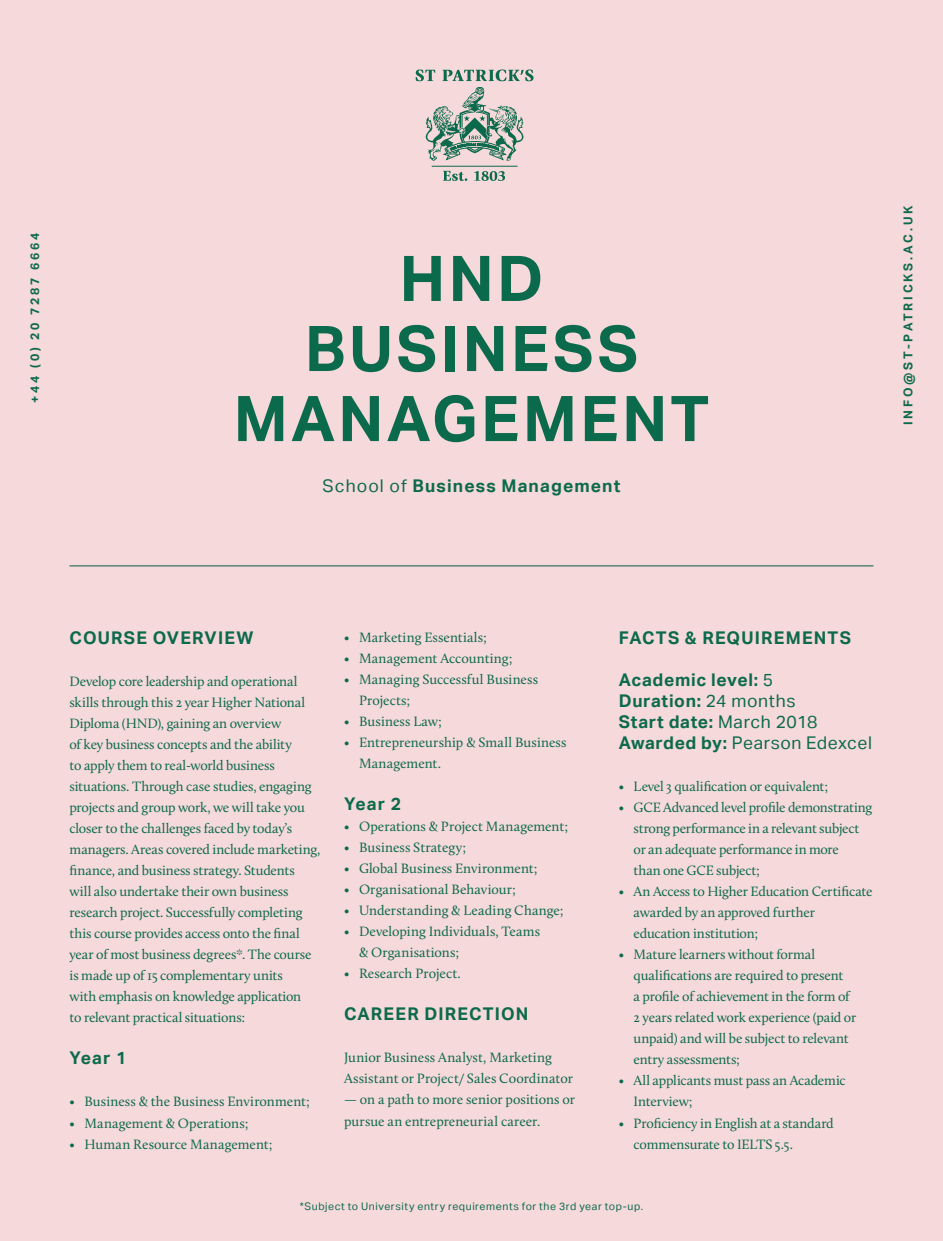
<style>
.page{position:relative;width:943px;height:1241px;background:#fff}
.page>*{position:absolute;margin:0;border:0;box-sizing:border-box;transform-origin:0 0}
.t1{font:700 63px "Aktiv Grotesk";letter-spacing:.05em;color:#0c6a4c}
.t2{font:700 17.5px "Aktiv Grotesk";letter-spacing:.065em;color:#0c6a4c}
.t3{font:700 17.5px "Aktiv Grotesk";letter-spacing:.04em;color:#0c6a4c}
.t4{font:17.5px "Aktiv Grotesk";letter-spacing:.03em;color:#0c6a4c}
.t5{font:700 17.5px "Aktiv Grotesk";letter-spacing:.035em;color:#0c6a4c}
.t6{font:14px/21px "Calluna";letter-spacing:-.005em;color:#0c6a4c}
.t7{font:700 12.25px "Aktiv Grotesk";letter-spacing:.23em;color:#0c6a4c}
.t8{font:10.5px "Aktiv Grotesk";letter-spacing:.06em;color:#0c6a4c}
.s1{font-weight:400}
.s2{font-weight:700}
</style>
<div class="page">
<div style="left:0;top:0;width:943px;height:1240px;background:#f6d9db"></div>
<svg style="left:415px;top:69px;width:20px;height:12px"></svg>
<svg style="left:442px;top:69px;width:91px;height:12px"></svg>
<svg style="left:443px;top:171px;width:24px;height:10px"></svg>
<svg style="left:474px;top:171px;width:31px;height:10px"></svg>
<hr style="left:431px;top:166px;width:86px;height:1px;background:#0c6a4c">
<svg style="left:425px;top:87px;width:99px;height:74px"></svg>
<hr style="left:69px;top:565px;width:804px;height:1px;background:#0c6a4c">
<p class="t7" style="left:27px;top:403px;width:172px;rotate:-90deg">+44 (0) 20 7287 6664</p>
<p class="t1" style="left:399px;top:239px;width:145px">HND</p>
<p class="t1" style="left:305px;top:309px;width:335px">BUSINESS</p>
<p class="t1" style="left:234px;top:379px;width:477px">MANAGEMENT</p>
<p class="t2" style="left:322px;top:474px;width:299px"><span class="s1">School of</span> Business Management</p>
<p class="t7" style="left:900px;top:425px;width:221px;rotate:-90deg">INFO@ST-PATRICKS.AC.UK</p>
<p class="t2" style="left:69px;top:627px;width:185px">COURSE OVERVIEW</p>
<p class="t6" style="left:69px;top:670px;width:252px">Develop core leadership and operational skills through this 2 year Higher National Diploma (HND), gaining an overview<br>of key business concepts and the ability<br>to apply them to real-world business situations. Through case studies, engaging projects and group work, we will take you closer to the challenges faced by today’s managers. Areas covered include marketing, finance, and business strategy. Students<br>will also undertake their own business research project. Successfully completing this course provides access onto the final year of most business degrees*. The course is made up of 15 complementary units<br>with emphasis on knowledge application<br>to relevant practical situations:</p>
<p class="t2" style="left:69px;top:1047px;width:58px">Year 1</p>
<p class="t6" style="left:69px;top:1090px;width:242px">• Business &amp; the Business Environment;</p>
<p class="t6" style="left:69px;top:1111px;width:180px">• Management &amp; Operations;</p>
<p class="t6" style="left:69px;top:1132px;width:205px">• Human Resource Management;</p>
<p class="t6" style="left:344px;top:626px;width:144px">• Marketing Essentials;</p>
<p class="t6" style="left:344px;top:647px;width:170px">• Management Accounting;</p>
<p class="t6" style="left:359px;top:668px;width:180px;text-indent:-15px">• Managing Successful Business<br>Projects;</p>
<p class="t6" style="left:344px;top:710px;width:99px">• Business Law;</p>
<p class="t6" style="left:359px;top:731px;width:209px;text-indent:-15px">• Entrepreneurship &amp; Small Business<br>Management.</p>
<p class="t2" style="left:344px;top:793px;width:58px">Year 2</p>
<p class="t6" style="left:344px;top:815px;width:226px">• Operations &amp; Project Management;</p>
<p class="t6" style="left:344px;top:836px;width:124px">• Business Strategy;</p>
<p class="t6" style="left:344px;top:857px;width:195px">• Global Business Environment;</p>
<p class="t6" style="left:344px;top:878px;width:173px">• Organisational Behaviour;</p>
<p class="t6" style="left:344px;top:899px;width:221px">• Understanding &amp; Leading Change;</p>
<p class="t6" style="left:359px;top:920px;width:183px;text-indent:-15px">• Developing Individuals, Teams &amp; Organisations;</p>
<p class="t6" style="left:344px;top:962px;width:118px">• Research Project.</p>
<p class="t2" style="left:344px;top:1003px;width:186px">CAREER DIRECTION</p>
<p class="t6" style="left:344px;top:1046px;width:230px">Junior Business Analyst, Marketing<br>Assistant or Project/ Sales Coordinator</p>
<p class="t6" style="left:344px;top:1088px;width:232px">— on a path to more senior positions or pursue an entrepreneurial career.</p>
<p class="t2" style="left:618px;top:627px;width:234px">FACTS &amp; REQUIREMENTS</p>
<p class="t5" style="left:618px;top:669px;width:156px">Academic level: <span class="s1">5</span></p>
<p class="t3" style="left:618px;top:690px;width:178px">Duration: <span class="s1">24 months</span></p>
<p class="t3" style="left:618px;top:711px;width:200px">Start date: <span class="s1">March 2018</span></p>
<p class="t4" style="left:618px;top:732px;width:255px"><span class="s2">Awarded by:</span> Pearson Edexcel</p>
<p class="t6" style="left:618px;top:775px;width:211px">• Level 3 qualification or equivalent;</p>
<p class="t6" style="left:633px;top:796px;width:240px;text-indent:-15px">• GCE Advanced level profile demonstrating strong performance in a relevant subject or an adequate performance in more<br>than one GCE subject;</p>
<p class="t6" style="left:633px;top:880px;width:240px;text-indent:-15px">• An Access to Higher Education Certificate awarded by an approved further education institution;</p>
<p class="t6" style="left:633px;top:943px;width:224px;text-indent:-15px">• Mature learners without formal qualifications are required to present<br>a profile of achievement in the form of 2 years related work experience (paid or unpaid) and will be subject to relevant entry assessments;</p>
<p class="t6" style="left:633px;top:1069px;width:214px;text-indent:-15px">• All applicants must pass an Academic<br>Interview;</p>
<p class="t6" style="left:633px;top:1111px;width:202px;text-indent:-15px">• Proficiency in English at a standard commensurate to IELTS 5.5.</p>
<p class="t8" style="left:300px;top:1199px;width:345px">*Subject to University entry requirements for the 3rd year top-up.</p>
</div>
